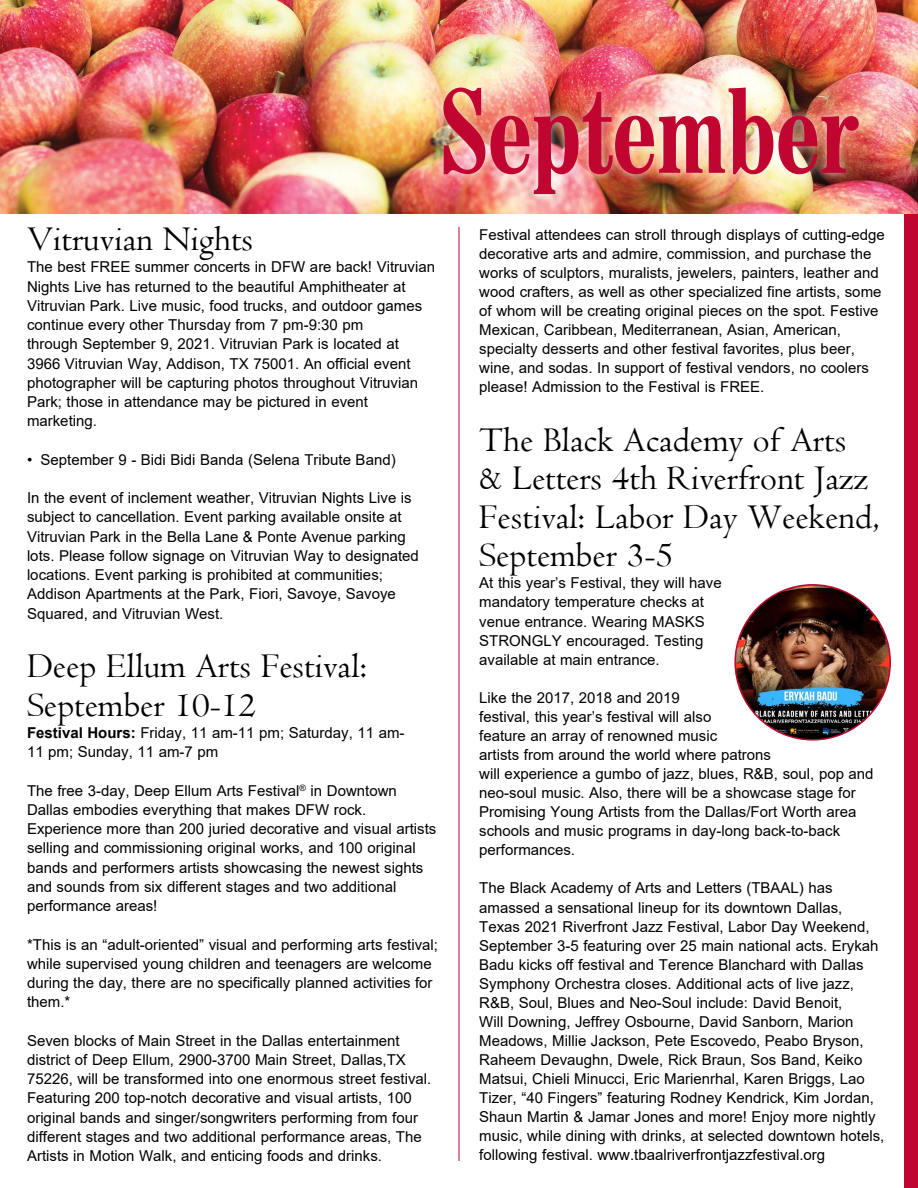
<style>
.page{position:relative;width:918px;height:1188px;background:#fff}
.page>*{position:absolute;margin:0;border:0;box-sizing:border-box;transform-origin:0 0}
.t1{font:700 condensed 117.3px "Century Schoolbook BT";color:#c00630}
.t2{font:36px/38.5px "Centaur";color:#000}
.t3{font:15px/19px "Arial";color:#000}
.s1{font-weight:700}
</style>
<div class="page">
<div style="left:904px;top:0;width:14px;height:1188px;background:#c00630"></div>
<img style="left:0;top:0;width:918px;height:213px">
<hr style="left:459px;top:227px;width:1px;height:934px;background:#c00630">
<img style="left:735px;top:585px;width:155px;height:155px;border-radius:78px">
<div style="left:434px;top:78px;width:434px;height:126px;background:#fff;opacity:.75"></div>
<h1 class="t1" style="left:439px;top:60px;width:420px">September</h1>
<h2 class="t2" style="left:27px;top:220px;width:228px">Vitruvian Nights</h2>
<p class="t3" style="left:27px;top:257px;width:410px">The best FREE summer concerts in DFW are back! Vitruvian Nights Live has returned to the beautiful Amphitheater at Vitruvian Park. Live music, food trucks, and outdoor games continue every other Thursday from 7 pm-9:30 pm<br>through September 9, 2021. Vitruvian Park is located at 3966 Vitruvian Way, Addison, TX 75001. An official event photographer will be capturing photos throughout Vitruvian Park; those in attendance may be pictured in event marketing.</p>
<p class="t3" style="left:27px;top:450px;width:370px">• September 9 - Bidi Bidi Banda (Selena Tribute Band)</p>
<p class="t3" style="left:27px;top:488px;width:393px">In the event of inclement weather, Vitruvian Nights Live is subject to cancellation. Event parking available onsite at Vitruvian Park in the Bella Lane &amp; Ponte Avenue parking lots. Please follow signage on Vitruvian Way to designated locations. Event parking is prohibited at communities; Addison Apartments at the Park, Fiori, Savoye, Savoye Squared, and Vitruvian West.</p>
<h2 class="t2" style="left:27px;top:646px;width:341px">Deep Ellum Arts Festival:<br>September 10-12</h2>
<p class="t3" style="left:27px;top:723px;width:379px"><span class="s1">Festival Hours:</span> Friday, 11 am-11 pm; Saturday, 11 am-<br>11 pm; Sunday, 11 am-7 pm</p>
<p class="t3" style="left:27px;top:781px;width:411px">The free 3-day, Deep Ellum Arts Festival<sup>®</sup> in Downtown Dallas embodies everything that makes DFW rock.<br>Experience more than 200 juried decorative and visual artists selling and commissioning original works, and 100 original bands and performers artists showcasing the newest sights and sounds from six different stages and two additional performance areas!</p>
<p class="t3" style="left:27px;top:935px;width:413px">*This is an “adult-oriented” visual and performing arts festival; while supervised young children and teenagers are welcome during the day, there are no specifically planned activities for them.*</p>
<p class="t3" style="left:27px;top:1031px;width:406px">Seven blocks of Main Street in the Dallas entertainment district of Deep Ellum, 2900-3700 Main Street, Dallas,TX 75226, will be transformed into one enormous street festival.<br>Featuring 200 top-notch decorative and visual artists, 100 original bands and singer/songwriters performing from four different stages and two additional performance areas, The Artists in Motion Walk, and enticing foods and drinks.</p>
<p class="t3" style="left:479px;top:225px;width:407px">Festival attendees can stroll through displays of cutting-edge decorative arts and admire, commission, and purchase the works of sculptors, muralists, jewelers, painters, leather and wood crafters, as well as other specialized fine artists, some of whom will be creating original pieces on the spot. Festive Mexican, Caribbean, Mediterranean, Asian, American, specialty desserts and other festival favorites, plus beer, wine, and sodas. In support of festival vendors, no coolers please! Admission to the Festival is FREE.</p>
<h2 class="t2" style="left:479px;top:420px;width:402px">The Black Academy of Arts<br>&amp; Letters 4th Riverfront Jazz<br>Festival: Labor Day Weekend,<br>September 3-5</h2>
<p class="t3" style="left:479px;top:574px;width:244px">At this year’s Festival, they will have mandatory temperature checks at venue entrance. Wearing MASKS<br>STRONGLY encouraged. Testing available at main entrance.</p>
<p class="t3" style="left:479px;top:688px;width:396px">Like the 2017, 2018 and 2019<br>festival, this year’s festival will also<br>feature an array of renowned music<br>artists from around the world where patrons<br>will experience a gumbo of jazz, blues, R&amp;B, soul, pop and neo-soul music. Also, there will be a showcase stage for Promising Young Artists from the Dallas/Fort Worth area schools and music programs in day-long back-to-back performances.</p>
<p class="t3" style="left:479px;top:879px;width:407px">The Black Academy of Arts and Letters (TBAAL) has amassed a sensational lineup for its downtown Dallas, Texas 2021 Riverfront Jazz Festival, Labor Day Weekend, September 3-5 featuring over 25 main national acts. Erykah Badu kicks off festival and Terence Blanchard with Dallas Symphony Orchestra closes. Additional acts of live jazz, R&amp;B, Soul, Blues and Neo-Soul include: David Benoit,<br>Will Downing, Jeffrey Osbourne, David Sanborn, Marion Meadows, Millie Jackson, Pete Escovedo, Peabo Bryson, Raheem Devaughn, Dwele, Rick Braun, Sos Band, Keiko Matsui, Chieli Minucci, Eric Marienrhal, Karen Briggs, Lao Tizer, “40 Fingers” featuring Rodney Kendrick, Kim Jordan, Shaun Martin &amp; Jamar Jones and more! Enjoy more nightly music, while dining with drinks, at selected downtown hotels, following festival. www.tbaalriverfrontjazzfestival.org</p>
</div>
